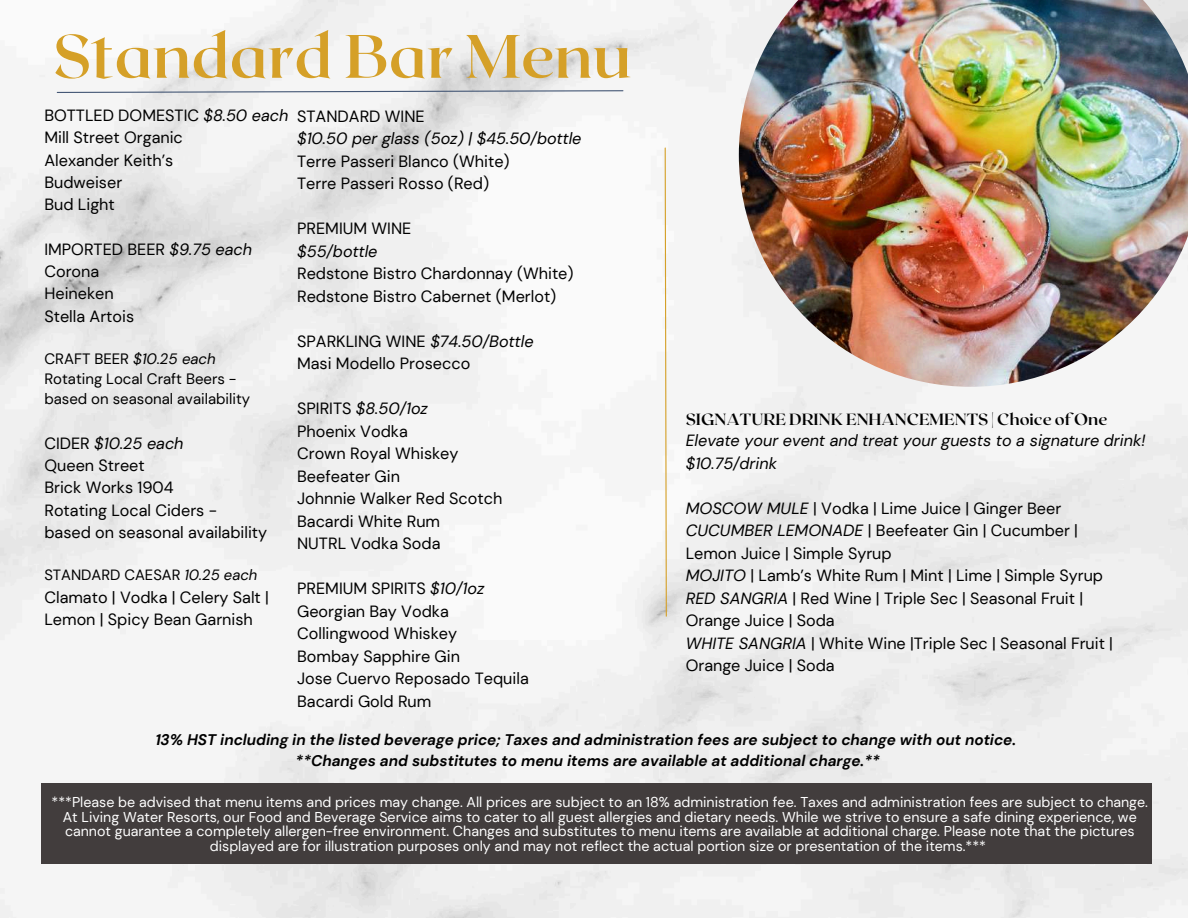
<style>
.page{position:relative;width:1188px;height:918px;background:#fff}
.page>*{position:absolute;margin:0;border:0;box-sizing:border-box;transform-origin:0 0}
.t1{font:700 61.05px "Roxborough CF";color:#d5a028}
.t2{font:16.2px/22.5px "DM Sans";color:#000}
.t3{font:italic 16.2px/22.5px "DM Sans";color:#000}
.t4{font:700 16.2px "Roxborough CF";color:#000}
.t5{font:italic 700 15.3px/20.9px "DM Sans";color:#000;text-align:center}
.t6{font:15px/20.1px "DM Sans";color:#000}
.t7{font:14.85px "DM Sans";color:#000}
.t8{font:14.25px/14.7px "DM Sans";color:#fff;text-align:center}
.s1{font-style:italic}
</style>
<div class="page">
<img style="left:0;top:0;width:1188px;height:918px">
<svg style="left:56px;top:90px;width:568px;height:4px"></svg>
<svg style="left:664px;top:147px;width:3px;height:470px"></svg>
<img style="left:739px;top:0;width:449px;height:387px">
<div style="left:42px;top:784px;width:1110px;height:80px;background:#423d3d"></div>
<h1 class="t1" style="left:53px;top:17px;width:580px">Standard Bar Menu</h1>
<p class="t2" style="left:44px;top:104px;width:245px">BOTTLED DOMESTIC <span class="s1">$8.50 each<br></span>Mill Street Organic<br>Alexander Keith’s<br>Budweiser<br>Bud Light</p>
<p class="t2" style="left:44px;top:238px;width:209px">IMPORTED BEER <span class="s1">$9.75 each<br></span>Corona<br>Heineken<br>Stella Artois</p>
<p class="t6" style="left:44px;top:349px;width:207px">CRAFT BEER <span class="s1">$10.25 each<br></span>Rotating Local Craft Beers - based on seasonal availability</p>
<p class="t2" style="left:44px;top:432px;width:224px">CIDER <span class="s1">$10.25 each<br></span>Queen Street<br>Brick Works 1904<br>Rotating Local Ciders - based on seasonal availability</p>
<p class="t7" style="left:44px;top:566px;width:214px">STANDARD CAESAR <span class="s1">10.25 each</span></p>
<p class="t2" style="left:44px;top:586px;width:226px">Clamato | Vodka | Celery Salt |<br>Lemon | Spicy Bean Garnish</p>
<p class="t2" style="left:297px;top:105px;width:129px">STANDARD WINE</p>
<p class="t3" style="left:297px;top:127px;width:286px">$10.50 per glass (5oz) | $45.50/bottle</p>
<p class="t2" style="left:297px;top:150px;width:214px">Terre Passeri Blanco (White)<br>Terre Passeri Rosso (Red)</p>
<p class="t2" style="left:297px;top:217px;width:116px">PREMIUM WINE</p>
<p class="t3" style="left:297px;top:240px;width:82px">$55/bottle</p>
<p class="t2" style="left:297px;top:262px;width:278px">Redstone Bistro Chardonnay (White)<br>Redstone Bistro Cabernet (Merlot)</p>
<p class="t2" style="left:297px;top:330px;width:238px">SPARKLING WINE <span class="s1">$74.50/Bottle<br></span>Masi Modello Prosecco</p>
<p class="t2" style="left:297px;top:397px;width:207px">SPIRITS <span class="s1">$8.50/1oz<br></span>Phoenix Vodka<br>Crown Royal Whiskey<br>Beefeater Gin<br>Johnnie Walker Red Scotch<br>Bacardi White Rum<br>NUTRL Vodka Soda</p>
<p class="t2" style="left:297px;top:577px;width:233px">PREMIUM SPIRITS <span class="s1">$10/1oz<br></span>Georgian Bay Vodka<br>Collingwood Whiskey<br>Bombay Sapphire Gin<br>Jose Cuervo Reposado Tequila<br>Bacardi Gold Rum</p>
<p class="t4" style="left:686px;top:409px;width:423px">SIGNATURE DRINK ENHANCEMENTS | Choice of One</p>
<p class="t3" style="left:686px;top:430px;width:461px">Elevate your event and treat your guests to a signature drink! $10.75/drink</p>
<p class="t2" style="left:686px;top:497px;width:429px"><span class="s1">MOSCOW MULE</span> | Vodka | Lime Juice | Ginger Beer <span class="s1">CUCUMBER LEMONADE</span> | Beefeater Gin | Cucumber | Lemon Juice | Simple Syrup<br><span class="s1">MOJITO</span> | Lamb’s White Rum | Mint | Lime | Simple Syrup <span class="s1">RED SANGRIA</span> | Red Wine | Triple Sec | Seasonal Fruit | Orange Juice | Soda<br><span class="s1">WHITE SANGRIA</span> | White Wine |Triple Sec | Seasonal Fruit | Orange Juice | Soda</p>
<p class="t5" style="left:155px;top:730px;width:862px">13% HST including in the listed beverage price; Taxes and administration fees are subject to change with out notice. **Changes and substitutes to menu items are available at additional charge.**</p>
<p class="t8" style="left:52px;top:795px;width:1098px">***Please be advised that menu items and prices may change. All prices are subject to an 18% administration fee. Taxes and administration fees are subject to change.<br>At Living Water Resorts, our Food and Beverage Service aims to cater to all guest allergies and dietary needs. While we strive to ensure a safe dining experience, we cannot guarantee a completely allergen-free environment. Changes and substitutes to menu items are available at additional charge. Please note that the pictures displayed are for illustration purposes only and may not reflect the actual portion size or presentation of the items.***</p>
</div>
